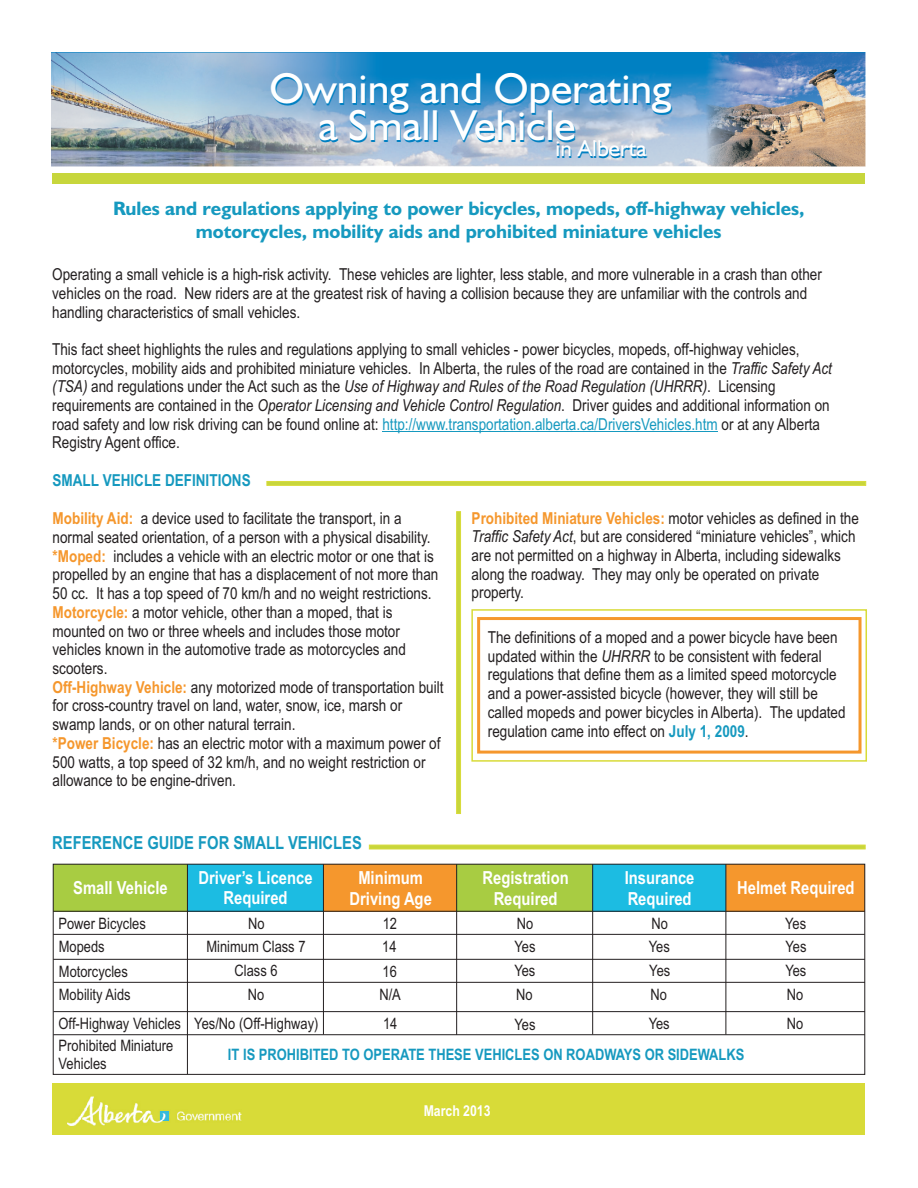
<style>
.page{position:relative;width:918px;height:1188px;background:#fff}
.page>*{position:absolute;margin:0;border:0;box-sizing:border-box;transform-origin:0 0}
.t1{font:43.5px/37px "Humanst 521 BT";color:#fff;text-align:center}
.t2{font:700 19.5px/23.4px "Humanst 521 BT";color:#1699bf;text-align:center}
.t3{font:700 18px/20.5px "Arial Narrow";color:#fff;text-align:center}
.t4{font:700 18px "Arial Narrow";color:#1699bf}
.t5{font:16.5px/18.8px "Arial Narrow";color:#231f20}
.t6{font:700 16.5px "Arial Narrow";color:#1699bf}
.t7{font:700 16.5px "Arial Narrow";color:#f5972d}
.t8{font:15.75px/23.9px "Arial Narrow";color:#231f20}
.t9{font:700 15.75px "Arial Narrow";color:#1699bf}
.t10{font:700 15px "Arial Narrow";color:#fff}
.s1{font-style:italic}
.s2{color:#1699bf}
.s3{font-weight:700;color:#f5972d}
.s4{font-weight:700;color:#1699bf}
</style>
<div class="page">
<div style="left:52px;top:52px;width:813px;height:114px;background:#0080c2"></div>
<div style="left:52px;top:173px;width:813px;height:11px;background:#c7d63c"></div>
<img style="left:394px;top:74px;width:303px;height:92px">
<img style="left:52px;top:53px;width:342px;height:114px">
<img style="left:697px;top:53px;width:168px;height:113px">
<hr style="left:382px;top:431px;width:336px;height:1px;background:#1699bf">
<div style="left:53px;top:1083px;width:812px;height:52px;background:#d8db38"></div>
<svg style="left:456px;top:512px;width:5px;height:302px;background:#ced83e"></svg>
<div style="left:471px;top:609px;width:396px;height:153px;border:2px solid #d8db38"></div>
<div style="left:477px;top:617px;width:385px;height:137px;border:3px solid #f5972d"></div>
<hr style="left:369px;top:845px;width:496px;height:4px;background:#cfd83c">
<div style="left:53px;top:864px;width:134px;height:47px;background:#a8cc42"></div>
<div style="left:187px;top:864px;width:136px;height:47px;background:#1cbce2"></div>
<div style="left:323px;top:864px;width:134px;height:47px;background:#f5972d"></div>
<div style="left:457px;top:864px;width:136px;height:47px;background:#a8cc42"></div>
<div style="left:593px;top:864px;width:133px;height:47px;background:#1cbce2"></div>
<div style="left:726px;top:864px;width:139px;height:47px;background:#f5972d"></div>
<div style="left:53px;top:864px;width:812px;height:211px;border:1px solid #231f20"></div>
<hr style="left:53px;top:911px;width:812px;height:1px;background:#231f20">
<hr style="left:53px;top:934px;width:812px;height:1px;background:#231f20">
<hr style="left:53px;top:959px;width:812px;height:1px;background:#231f20">
<hr style="left:53px;top:982px;width:812px;height:1px;background:#231f20">
<hr style="left:53px;top:1011px;width:812px;height:1px;background:#231f20">
<hr style="left:53px;top:1034px;width:812px;height:1px;background:#231f20">
<hr style="left:323px;top:864px;width:1px;height:171px;background:#231f20">
<hr style="left:456px;top:864px;width:1px;height:171px;background:#231f20">
<hr style="left:592px;top:864px;width:1px;height:170px;background:#231f20">
<hr style="left:726px;top:864px;width:1px;height:171px;background:#231f20">
<hr style="left:187px;top:864px;width:1px;height:210px;background:#231f20">
<svg style="left:267px;top:481px;width:599px;height:5px;background:#ced83d"></svg>
<img style="left:67px;top:1096px;width:175px;height:29px">
<h1 class="t1" style="left:270px;top:73px;width:404px">Owning and Operating a Small Vehicle<sub>in</sub> <sub>Alberta</sub></h1>
<p class="t2" style="left:113px;top:198px;width:693px">Rules and regulations applying to power bicycles, mopeds, off-highway vehicles, motorcycles, mobility aids and prohibited miniature vehicles</p>
<p class="t5" style="left:52px;top:267px;width:771px">Operating a small vehicle is a high-risk activity. These vehicles are lighter, less stable, and more vulnerable in a crash than other vehicles on the road. New riders are at the greatest risk of having a collision because they are unfamiliar with the controls and handling characteristics of small vehicles.</p>
<p class="t5" style="left:52px;top:341px;width:781px">This fact sheet highlights the rules and regulations applying to small vehicles - power bicycles, mopeds, off-highway vehicles, motorcycles, mobility aids and prohibited miniature vehicles. In Alberta, the rules of the road are contained in the <span class="s1">Traffic Safety Act (TSA)</span> and regulations under the Act such as the <span class="s1">Use of Highway and Rules of the Road Regulation (UHRRR)</span>. Licensing requirements are contained in the <span class="s1">Operator Licensing and Vehicle Control Regulation</span>. Driver guides and additional information on road safety and low risk driving can be found online at: <span class="s2">http://www.transportation.alberta.ca/DriversVehicles.htm</span> or at any Alberta Registry Agent office.</p>
<p class="t6" style="left:53px;top:474px;width:200px">SMALL VEHICLE DEFINITIONS</p>
<p class="t7" style="left:53px;top:512px;width:82px">Mobility Aid:</p>
<p class="t7" style="left:53px;top:550px;width:55px">*Moped:</p>
<p class="t5" style="left:141px;top:510px;width:262px">a device used to facilitate the transport, in a</p>
<p class="t5" style="left:53px;top:529px;width:380px">normal seated orientation, of a person with a physical disability.</p>
<p class="t5" style="left:113px;top:548px;width:322px">includes a vehicle with an electric motor or one that is</p>
<p class="t5" style="left:53px;top:567px;width:387px">propelled by an engine that has a displacement of not more than</p>
<p class="t5" style="left:53px;top:585px;width:381px">50 cc. It has a top speed of 70 km/h and no weight restrictions.</p>
<p class="t5" style="left:53px;top:623px;width:355px">mounted on two or three wheels and includes those motor vehicles known in the automotive trade as motorcycles and scooters.</p>
<p class="t5" style="left:53px;top:698px;width:351px">for cross-country travel on land, water, snow, ice, marsh or swamp lands, or on other natural terrain.</p>
<p class="t5" style="left:53px;top:754px;width:375px">500 watts, a top speed of 32 km/h, and no weight restriction or allowance to be engine-driven.</p>
<p class="t5" style="left:53px;top:604px;width:341px"><span class="s3">Motorcycle:</span> a motor vehicle, other than a moped, that is</p>
<p class="t5" style="left:53px;top:679px;width:393px"><span class="s3">Off-Highway Vehicle:</span> any motorized mode of transportation built</p>
<p class="t5" style="left:53px;top:735px;width:390px"><span class="s3">*Power Bicycle:</span> has an electric motor with a maximum power of</p>
<p class="t4" style="left:52px;top:836px;width:311px">REFERENCE GUIDE FOR SMALL VEHICLES</p>
<p class="t5" style="left:472px;top:510px;width:389px"><span class="s3">Prohibited Miniature Vehicles:</span> motor vehicles as defined in the <span class="s1">Traffic Safety Act</span>, but are considered “miniature vehicles”, which are not permitted on a highway in Alberta, including sidewalks along the roadway. They may only be operated on private property.</p>
<p class="t5" style="left:488px;top:629px;width:359px">The definitions of a moped and a power bicycle have been updated within the <span class="s1">UHRRR</span> to be consistent with federal regulations that define them as a limited speed motorcycle and a power-assisted bicycle (however, they will still be called mopeds and power bicycles in Alberta). The updated regulation came into effect on <span class="s4">July 1, 2009</span>.</p>
<p class="t3" style="left:73px;top:879px;width:96px">Small Vehicle</p>
<p class="t3" style="left:199px;top:869px;width:116px">Driver’s Licence<br>Required</p>
<p class="t3" style="left:350px;top:869px;width:84px">Minimum<br>Driving Age</p>
<p class="t3" style="left:483px;top:869px;width:88px">Registration<br>Required</p>
<p class="t3" style="left:625px;top:869px;width:71px;text-align:left">Insurance<br>Required</p>
<p class="t3" style="left:737px;top:880px;width:119px">Helmet Required</p>
<p class="t8" style="left:58px;top:913px;width:89px">Power Bicycles<br>Mopeds<br>Motorcycles<br>Mobility Aids</p>
<p class="t8" style="left:59px;top:1015px;width:124px;line-height:21.6px">Off-Highway Vehicles<br>Prohibited Miniature</p>
<p class="t8" style="left:59px;top:1053px;width:50px">Vehicles</p>
<p class="t8" style="left:517px;top:913px;width:18px">No</p>
<p class="t8" style="left:651px;top:913px;width:18px">No</p>
<p class="t8" style="left:248px;top:913px;width:18px">No</p>
<p class="t8" style="left:383px;top:913px;width:16px">12</p>
<p class="t8" style="left:785px;top:913px;width:23px;text-align:justify">Yes Yes Yes</p>
<p class="t8" style="left:206px;top:936px;width:101px">Minimum Class 7</p>
<p class="t8" style="left:382px;top:936px;width:16px">14</p>
<p class="t8" style="left:514px;top:936px;width:23px">Yes<br>Yes</p>
<p class="t8" style="left:649px;top:936px;width:23px">Yes<br>Yes</p>
<p class="t8" style="left:235px;top:960px;width:45px">Class 6</p>
<p class="t8" style="left:383px;top:961px;width:16px">16</p>
<p class="t8" style="left:248px;top:984px;width:18px">No</p>
<p class="t8" style="left:379px;top:984px;width:23px">N/A</p>
<p class="t8" style="left:516px;top:984px;width:18px">No</p>
<p class="t8" style="left:650px;top:984px;width:18px">No</p>
<p class="t8" style="left:787px;top:984px;width:18px">No</p>
<p class="t8" style="left:194px;top:1013px;width:126px">Yes/No (Off-Highway)</p>
<p class="t8" style="left:787px;top:1013px;width:18px">No</p>
<p class="t8" style="left:514px;top:1014px;width:23px">Yes</p>
<p class="t8" style="left:649px;top:1013px;width:23px">Yes</p>
<p class="t8" style="left:383px;top:1013px;width:16px">14</p>
<p class="t9" style="left:228px;top:1048px;width:518px">IT IS PROHIBITED TO OPERATE THESE VEHICLES ON ROADWAYS OR SIDEWALKS</p>
<p class="t10" style="left:424px;top:1105px;width:69px">March 2013</p>
</div>
